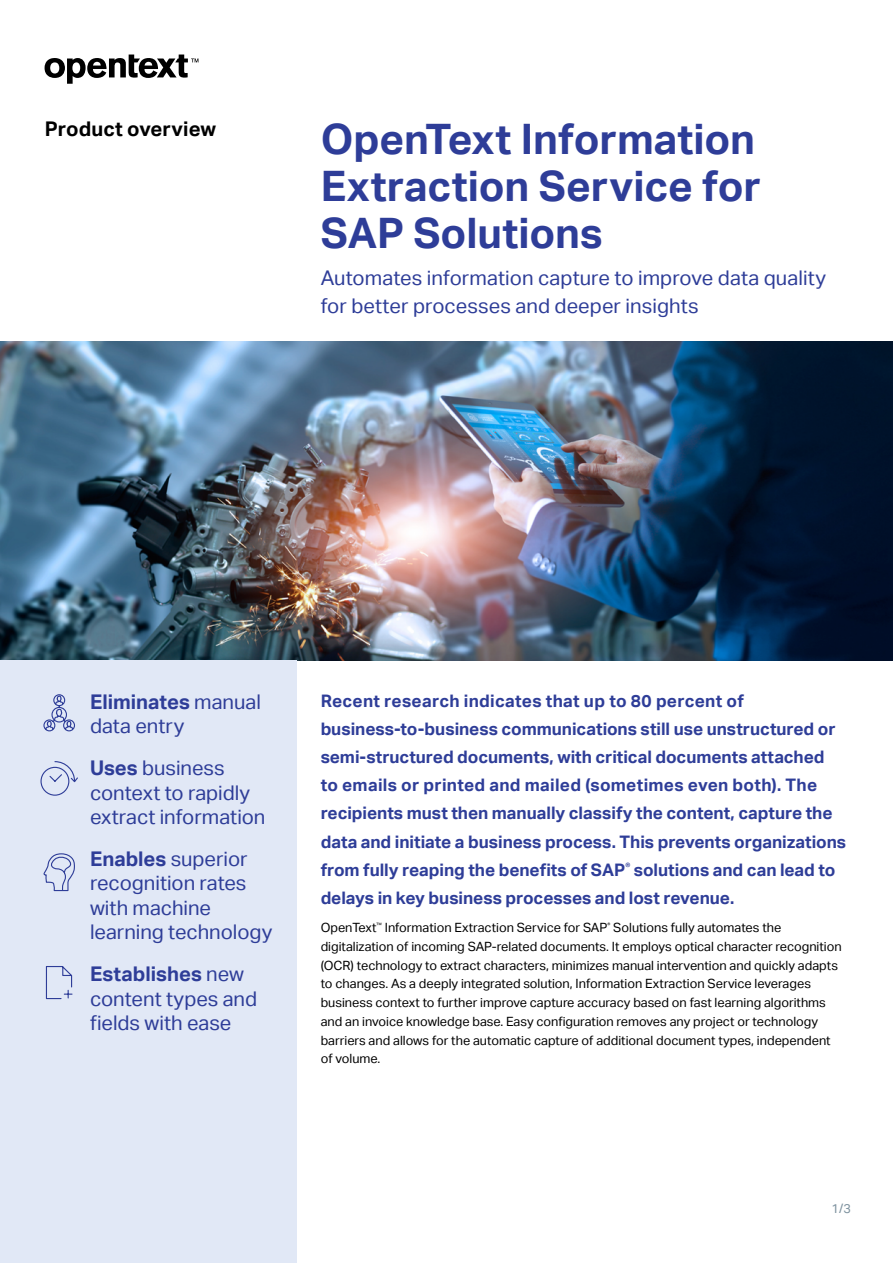
<style>
.page{position:relative;width:893px;height:1263px;background:#fff}
.page>*{position:absolute;margin:0;border:0;box-sizing:border-box;transform-origin:0 0}
.t1{font:700 42px/46.8px "Aktiv Grotesk";color:#2e3d98}
.t2{font:20.25px/24.3px "Aktiv Grotesk";color:#2e3d98}
.t3{font:700 20.25px "Aktiv Grotesk";color:#000}
.t4{font:700 17.25px/28px "Aktiv Grotesk";color:#2e3d98}
.t5{font:12.75px/18.8px "Aktiv Grotesk";color:#000}
.t6{font:12.75px "Aktiv Grotesk";color:#7e929f}
.s1{font-weight:700}
</style>
<div class="page">
<svg style="left:45px;top:55px;width:153px;height:29px"></svg>
<img style="left:0;top:341px;width:893px;height:319px">
<div style="left:0;top:660px;width:297px;height:603px;background:#e1e8f6"></div>
<svg style="left:43px;top:694px;width:32px;height:38px"></svg>
<svg style="left:40px;top:761px;width:38px;height:35px"></svg>
<svg style="left:43px;top:853px;width:32px;height:39px"></svg>
<svg style="left:45px;top:966px;width:28px;height:34px"></svg>
<h2 class="t3" style="left:45px;top:117px;width:173px">Product overview</h2>
<h1 class="t1" style="left:321px;top:116px;width:442px">OpenText Information<br>Extraction Service for<br>SAP Solutions</h1>
<h2 class="t2" style="left:321px;top:264px;width:507px;line-height:28.2px">Automates information capture to improve data quality for better processes and deeper insights</h2>
<h2 class="t2" style="left:90px;top:689px;width:172px"><span class="s1">Eliminates</span> manual data entry</h2>
<h2 class="t2" style="left:90px;top:756px;width:177px"><span class="s1">Uses</span> business context to rapidly extract information</h2>
<h2 class="t2" style="left:90px;top:847px;width:184px"><span class="s1">Enables</span> superior recognition rates with machine learning technology</h2>
<h2 class="t2" style="left:90px;top:962px;width:169px"><span class="s1">Establishes</span> new content types and fields with ease</h2>
<p class="t4" style="left:321px;top:687px;width:527px">Recent research indicates that up to 80 percent of business-to-business communications still use unstructured or semi-structured documents, with critical documents attached to emails or printed and mailed (sometimes even both). The recipients must then manually classify the content, capture the data and initiate a business process. This prevents organizations from fully reaping the benefits of SAP<sup>®</sup> solutions and can lead to delays in key business processes and lost revenue.</p>
<p class="t5" style="left:321px;top:918px;width:523px">OpenText<sup>™</sup> Information Extraction Service for SAP<sup>®</sup> Solutions fully automates the digitalization of incoming SAP-related documents. It employs optical character recognition (OCR) technology to extract characters, minimizes manual intervention and quickly adapts to changes. As a deeply integrated solution, Information Extraction Service leverages business context to further improve capture accuracy based on fast learning algorithms and an invoice knowledge base. Easy configuration removes any project or technology barriers and allows for the automatic capture of additional document types, independent of volume.</p>
<p class="t6" style="left:832px;top:1201px;width:21px">1/3</p>
</div>
